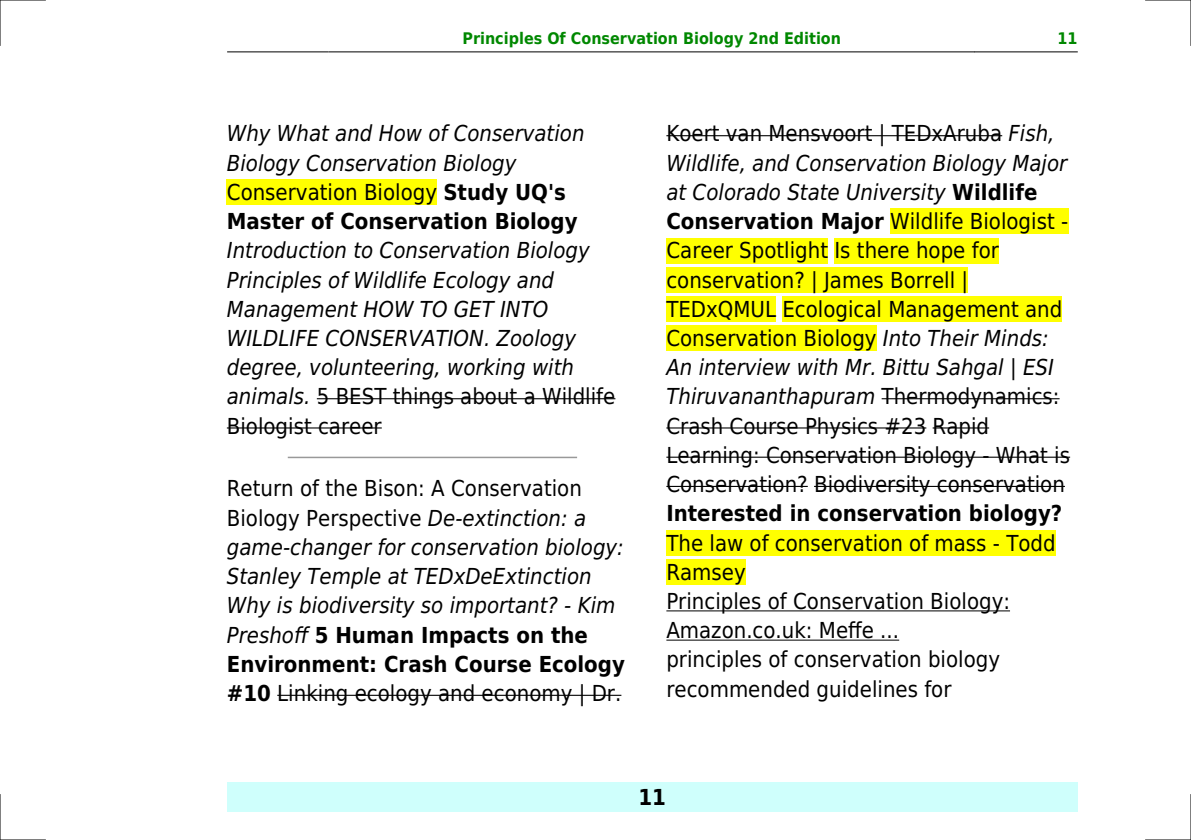
<style>
.page{position:relative;width:1191px;height:840px;background:#fff}
.page>*{position:absolute;margin:0;border:0;box-sizing:border-box;transform-origin:0 0}
.t1{font:22px/29.2px "DejaVu Sans Condensed";color:#000}
.t2{font:italic 22px/29.2px "DejaVu Sans Condensed";color:#000}
.t3{font:700 22px "DejaVu Sans Condensed";color:#000}
.t4{font:700 16px "DejaVu Sans Condensed";color:#080}
.s1{font-style:normal}
.s2{font-weight:700;font-style:normal}
.s3{font-style:italic}
.s4{font-weight:700}
</style>
<div class="page">
<hr style="left:227px;top:51px;width:102px;height:1px;background:#000">
<hr style="left:329px;top:51px;width:645px;height:1px;background:#000">
<hr style="left:975px;top:51px;width:102px;height:1px;background:#000">
<div style="left:227px;top:782px;width:850px;height:29px;background:#cffffc"></div>
<div style="left:227px;top:179px;width:210px;height:26px;background:#ff0"></div>
<hr style="left:317px;top:398px;width:298px;height:1px;background:#000">
<hr style="left:227px;top:427px;width:155px;height:1px;background:#000">
<hr style="left:288px;top:456px;width:288px;height:2px;background:#999">
<hr style="left:277px;top:694px;width:344px;height:1px;background:#000">
<hr style="left:666px;top:135px;width:336px;height:1px;background:#000">
<div style="left:890px;top:208px;width:178px;height:26px;background:#ff0"></div>
<div style="left:666px;top:238px;width:162px;height:25px;background:#ff0"></div>
<div style="left:834px;top:238px;width:165px;height:25px;background:#ff0"></div>
<div style="left:666px;top:267px;width:302px;height:25px;background:#ff0"></div>
<div style="left:666px;top:296px;width:110px;height:26px;background:#ff0"></div>
<div style="left:782px;top:296px;width:280px;height:26px;background:#ff0"></div>
<div style="left:666px;top:325px;width:210px;height:26px;background:#ff0"></div>
<hr style="left:881px;top:398px;width:178px;height:1px;background:#000">
<hr style="left:666px;top:427px;width:260px;height:1px;background:#000">
<hr style="left:932px;top:427px;width:57px;height:1px;background:#000">
<hr style="left:666px;top:456px;width:404px;height:1px;background:#000">
<hr style="left:666px;top:485px;width:141px;height:1px;background:#000">
<hr style="left:814px;top:485px;width:251px;height:1px;background:#000">
<div style="left:666px;top:530px;width:389px;height:25px;background:#ff0"></div>
<div style="left:666px;top:559px;width:80px;height:25px;background:#ff0"></div>
<hr style="left:666px;top:610px;width:344px;height:1px;background:#000">
<hr style="left:666px;top:639px;width:233px;height:1px;background:#000">
<hr style="left:0;top:0;width:45px;height:1px;background:#000">
<hr style="left:1145px;top:0;width:46px;height:1px;background:#000">
<hr style="left:0;top:839px;width:45px;height:1px;background:#000">
<hr style="left:1145px;top:839px;width:46px;height:1px;background:#000">
<hr style="left:0;top:0;width:1px;height:45px;background:#000">
<hr style="left:0;top:794px;width:1px;height:45px;background:#000">
<hr style="left:1190px;top:0;width:1px;height:45px;background:#000">
<hr style="left:1190px;top:794px;width:1px;height:45px;background:#000">
<p class="t4" style="left:462px;top:29px;width:380px">Principles Of Conservation Biology 2nd Edition</p>
<p class="t4" style="left:1057px;top:29px;width:22px">11</p>
<p class="t2" style="left:227px;top:119px;width:359px">Why What and How of Conservation<br>Biology Conservation Biology<br><span class="s1">Conservation Biology</span> <span class="s2">Study UQ's<br>Master of Conservation Biology</span></p>
<p class="t2" style="left:227px;top:236px;width:390px">Introduction to Conservation Biology<br>Principles of Wildlife Ecology and<br>Management HOW TO GET INTO<br>WILDLIFE CONSERVATION. Zoology degree, volunteering, working with animals. <span class="s1">5 BEST things about a Wildlife<br>Biologist career</span></p>
<p class="t2" style="left:227px;top:474px;width:399px"><span class="s1">Return of the Bison: A Conservation Biology Perspective</span> De-extinction: a game-changer for conservation biology:<br>Stanley Temple at TEDxDeExtinction Why is biodiversity so important? - Kim Preshoff <span class="s2">5 Human Impacts on the Environment: Crash Course Ecology #10</span> <span class="s1">Linking ecology and economy | Dr.</span></p>
<p class="t1" style="left:666px;top:119px;width:405px">Koert van Mensvoort | TEDxAruba <span class="s3">Fish, Wildlife, and Conservation Biology Major at Colorado State University</span> <span class="s4">Wildlife Conservation Major</span> Wildlife Biologist - Career Spotlight Is there hope for conservation? | James Borrell | TEDxQMUL Ecological Management and Conservation Biology <span class="s3">Into Their Minds:<br>An interview with Mr. Bittu Sahgal | ESI Thiruvananthapuram</span> Thermodynamics:<br>Crash Course Physics #23 Rapid Learning: Conservation Biology - What is Conservation? Biodiversity conservation</p>
<p class="t3" style="left:666px;top:500px;width:397px">Interested in conservation biology?</p>
<p class="t1" style="left:666px;top:528px;width:391px">The law of conservation of mass - Todd<br>Ramsey<br>Principles of Conservation Biology:<br>Amazon.co.uk: Meffe ...<br>principles of conservation biology recommended guidelines for</p>
<p class="t3" style="left:638px;top:783px;width:29px">11</p>
</div>
